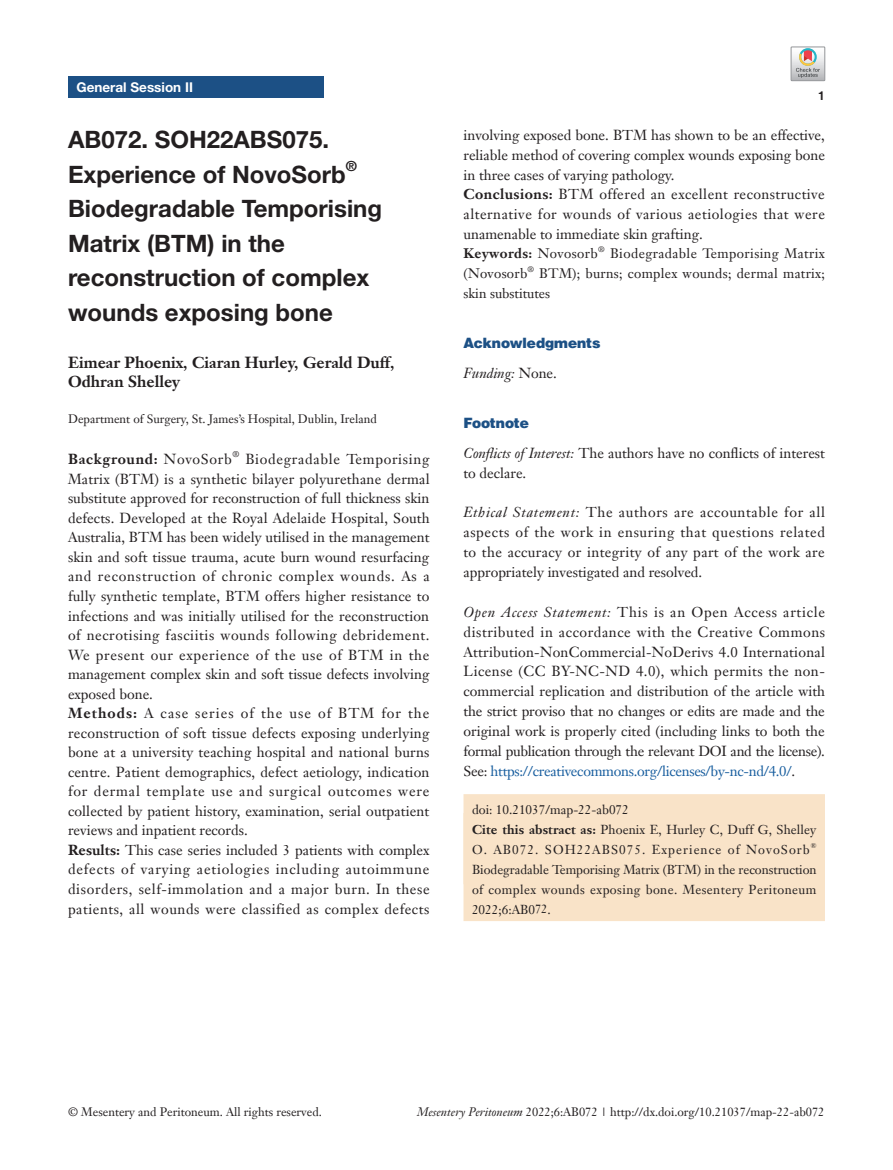
<style>
.page{position:relative;width:893px;height:1170px;background:#fff}
.page>*{position:absolute;margin:0;border:0;box-sizing:border-box;transform-origin:0 0}
.t1{font:700 24px/34.5px "Helvetica Neue LT Pro";color:#231f20}
.t2{font:700 15.75px/19.5px "Janson Text LT";color:#231f20}
.t3{font:14.25px/19.5px "Janson Text LT";letter-spacing:.01em;color:#231f20}
.t4{font:900 14.25px "Helvetica";color:#1c5085}
.t5{font:700 14.25px "Janson Text LT";letter-spacing:.05em;color:#231f20}
.t6{font:italic 14.25px "Janson Text LT";color:#231f20}
.t7{font:700 13.95px "Helvetica Neue LT Pro";color:#231f20}
.t8{font:13.5px/19.8px "Janson Text LT";letter-spacing:.02em;color:#231f20}
.t9{font:700 13.5px "Janson Text LT";letter-spacing:.03em;color:#231f20}
.t10{font:700 13.5px "Helvetica Neue LT Pro";color:#fff}
.t11{font:12.75px/19.8px "Janson Text LT";letter-spacing:.005em;color:#231f20}
.t12{font:12.75px/19.8px "Janson Text LT";letter-spacing:.035em;color:#231f20;text-align:justify}
.t13{font:12px "Janson Text LT";color:#231f20}
.t14{font:700 12px "Helvetica";color:#231f20}
.t15{font:8.25px "Janson Text LT";color:#231f20}
.t16{font:7.8px "Janson Text LT";color:#231f20}
.t17{font:7.5px "Times New Roman";color:#231f20}
.s1{font-weight:400}
.s2{font-weight:700}
.s3{font-style:normal}
.s4{font-style:italic}
.s5{color:#175d9e}
.s6{font-size:12px}
</style>
<div class="page">
<div style="left:463px;top:794px;width:362px;height:90px;background:#f9e3c8"></div>
<div style="left:463px;top:813px;width:362px;height:108px;background:#f9e3c8"></div>
<svg style="left:791px;top:47px;width:34px;height:34px"></svg>
<div style="left:68px;top:77px;width:255px;height:21px;background:#1c5085"></div>
<p class="t10" style="left:77px;top:79px;width:118px">General Session II</p>
<h1 class="t1" style="left:68px;top:122px;width:279px">AB072. SOH22ABS075.<br>Experience of NovoSorb</h1>
<p class="t7" style="left:346px;top:157px;width:13px">®</p>
<h1 class="t1" style="left:68px;top:191px;width:316px">Biodegradable Temporising<br>Matrix (BTM) in the reconstruction of complex wounds exposing bone</h1>
<p class="t2" style="left:68px;top:352px;width:328px">Eimear Phoenix, Ciaran Hurley, Gerald Duff,<br>Odhran Shelley</p>
<p class="t13" style="left:68px;top:411px;width:310px">Department of Surgery, St. James’s Hospital, Dublin, Ireland</p>
<p class="t5" style="left:68px;top:450px;width:165px">Background: <span class="s1">NovoSorb</span></p>
<p class="t15" style="left:232px;top:449px;width:8px">®</p>
<p class="t3" style="left:68px;top:449px;width:363px;text-indent:177px">Biodegradable Temporising Matrix (BTM) is a synthetic bilayer polyurethane dermal substitute approved for reconstruction of full thickness skin defects. Developed at the Royal Adelaide Hospital, South Australia, BTM has been widely utilised in the management skin and soft tissue trauma, acute burn wound resurfacing and reconstruction of chronic complex wounds. As a fully synthetic template, BTM offers higher resistance to infections and was initially utilised for the reconstruction of necrotising fasciitis wounds following debridement.<br>We present our experience of the use of BTM in the management complex skin and soft tissue defects involving exposed bone.<br><span class="s2">Methods:</span> A case series of the use of BTM for the reconstruction of soft tissue defects exposing underlying bone at a university teaching hospital and national burns centre. Patient demographics, defect aetiology, indication for dermal template use and surgical outcomes were collected by patient history, examination, serial outpatient reviews and inpatient records.<br><span class="s2">Results:</span> This case series included 3 patients with complex defects of varying aetiologies including autoimmune disorders, self-immolation and a major burn. In these patients, all wounds were classified as complex defects</p>
<p class="t14" style="left:818px;top:88px;width:8px">1</p>
<p class="t3" style="left:463px;top:125px;width:363px">involving exposed bone. BTM has shown to be an effective, reliable method of covering complex wounds exposing bone in three cases of varying pathology.<br><span class="s2">Conclusions:</span> BTM offered an excellent reconstructive alternative for wounds of various aetiologies that were unamenable to immediate skin grafting.</p>
<p class="t9" style="left:463px;top:245px;width:136px">Keywords: <span class="s1">Novosorb</span></p>
<p class="t16" style="left:598px;top:244px;width:8px">®</p>
<p class="t8" style="left:610px;top:244px;width:216px">Biodegradable Temporising Matrix</p>
<p class="t8" style="left:463px;top:263px;width:65px">(Novosorb</p>
<p class="t16" style="left:527px;top:264px;width:8px">®</p>
<p class="t8" style="left:463px;top:263px;width:363px;text-indent:76px">BTM); burns; complex wounds; dermal matrix; skin substitutes</p>
<p class="t4" style="left:463px;top:334px;width:139px">Acknowledgments</p>
<p class="t6" style="left:463px;top:364px;width:95px">Funding: <span class="s3">None.</span></p>
<p class="t4" style="left:463px;top:413px;width:67px">Footnote</p>
<p class="t3" style="left:463px;top:443px;width:363px"><span class="s4">Conflicts of Interest:</span> The authors have no conflicts of interest to declare.</p>
<p class="t3" style="left:463px;top:502px;width:363px;text-align:justify"><span class="s4">Ethical Statement:</span> The authors are accountable for all aspects of the work in ensuring that questions related to the accuracy or integrity of any part of the work are appropriately investigated and resolved.</p>
<p class="t3" style="left:463px;top:602px;width:363px;text-align:justify"><span class="s4">Open Access Statement:</span> This is an Open Access article distributed in accordance with the Creative Commons Attribution-NonCommercial-NoDerivs 4.0 International License (CC BY-NC-ND 4.0), which permits the non&shy;commercial replication and distribution of the article with the strict proviso that no changes or edits are made and the original work is properly cited (including links to both the formal publication through the relevant DOI and the license).<br>See: <span class="s5">https://creativecommons.org/licenses/by-nc-nd/4.0/</span>.</p>
<p class="t11" style="left:472px;top:799px;width:346px">doi: 10.21037/map-22-ab072<br><span class="s2">Cite this abstract as:</span> Phoenix E, Hurley C, Duff G, Shelley<br>O. AB072. SOH22ABS075. Experience of NovoSorb</p>
<p class="t17" style="left:811px;top:839px;width:7px">®</p>
<p class="t12" style="left:472px;top:859px;width:346px">Biodegradable Temporising Matrix (BTM) in the reconstruction of complex wounds exposing bone. Mesentery Peritoneum 2022;6:AB0<span class="s6">72</span>.</p>
<p class="t13" style="left:68px;top:1104px;width:255px">© Mesentery and Peritoneum. All rights reserved.</p>
<p class="t13" style="left:417px;top:1104px;width:409px"><span class="s4">Mesentery Peritoneum</span> 2022;6:AB072 | http://dx.doi.org/10.21037/map-22-ab072</p>
</div>
